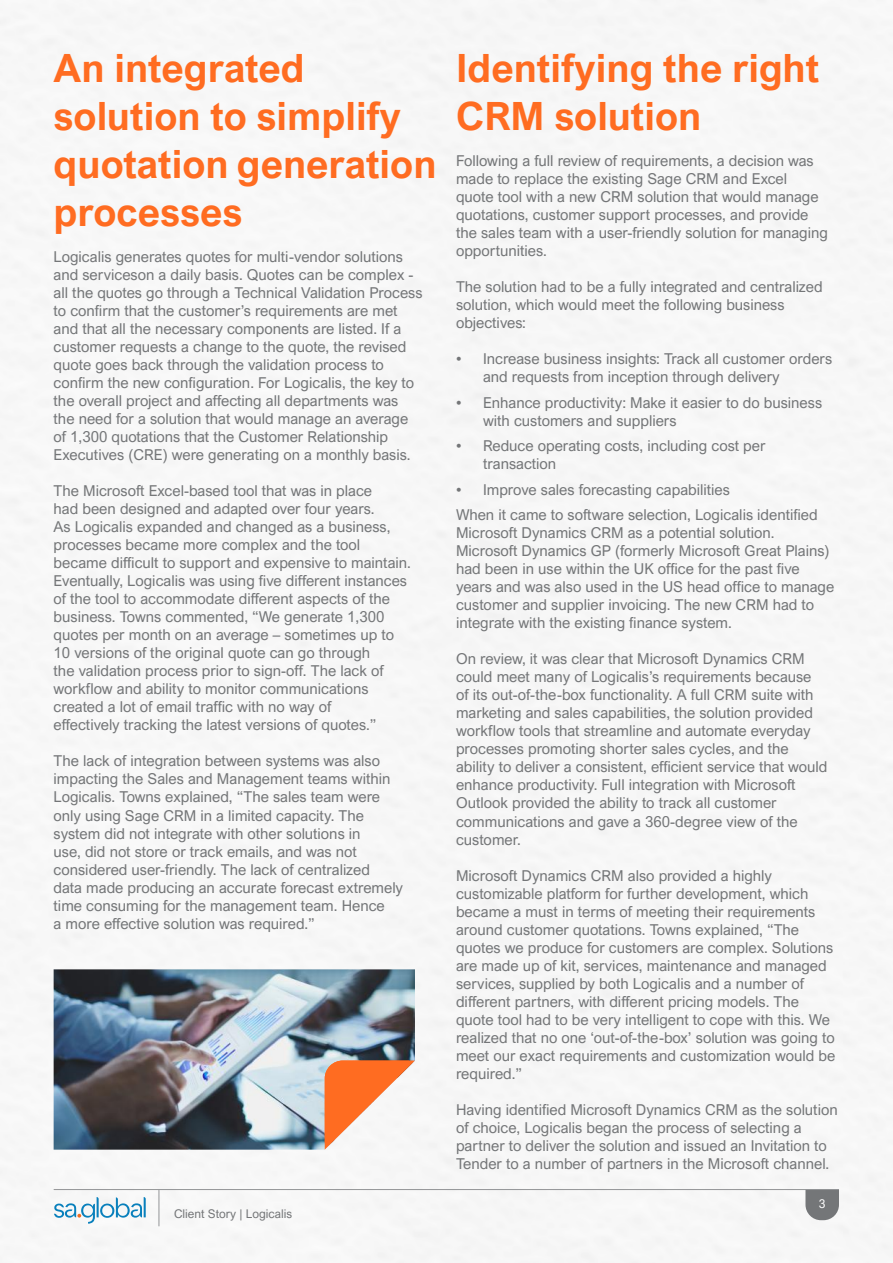
<style>
.page{position:relative;width:893px;height:1263px;background:#fff}
.page>*{position:absolute;margin:0;border:0;box-sizing:border-box;transform-origin:0 0}
.t1{font:700 39px/48px "Arial Nova";color:#ff6c21}
.t2{font:15px/18px "Arial Nova";color:#747678}
.t3{font:12px "Arial Nova";color:#747678}
.t4{font:12px "Arial Nova";color:#fff}
</style>
<div class="page">
<svg style="left:54px;top:1197px;width:92px;height:27px"></svg>
<hr style="left:159px;top:1190px;width:1px;height:36px;background:#939597">
<svg style="left:805px;top:1190px;width:34px;height:30px"></svg>
<hr style="left:54px;top:1189px;width:785px;height:1px;background:#939597">
<img style="left:54px;top:969px;width:361px;height:181px">
<svg style="left:325px;top:1060px;width:90px;height:90px"></svg>
<h1 class="t1" style="left:54px;top:44px;width:384px">An integrated solution to simplify quotation generation processes</h1>
<p class="t2" style="left:54px;top:248px;width:370px">Logicalis generates quotes for multi-vendor solutions and serviceson a daily basis. Quotes can be complex - all the quotes go through a Technical Validation Process to confirm that the customer’s requirements are met and that all the necessary components are listed. If a customer requests a change to the quote, the revised quote goes back through the validation process to confirm the new configuration. For Logicalis, the key to the overall project and affecting all departments was the need for a solution that would manage an average of 1,300 quotations that the Customer Relationship Executives (CRE) were generating on a monthly basis.</p>
<p class="t2" style="left:54px;top:482px;width:359px">The Microsoft Excel-based tool that was in place<br>had been designed and adapted over four years.<br>As Logicalis expanded and changed as a business, processes became more complex and the tool became difficult to support and expensive to maintain.<br>Eventually, Logicalis was using five different instances of the tool to accommodate different aspects of the business. Towns commented, “We generate 1,300 quotes per month on an average – sometimes up to 10 versions of the original quote can go through<br>the validation process prior to sign-off. The lack of workflow and ability to monitor communications created a lot of email traffic with no way of<br>effectively tracking the latest versions of quotes.”</p>
<p class="t2" style="left:54px;top:752px;width:351px">The lack of integration between systems was also impacting the Sales and Management teams within Logicalis. Towns explained, “The sales team were only using Sage CRM in a limited capacity. The system did not integrate with other solutions in<br>use, did not store or track emails, and was not considered user-friendly. The lack of centralized<br>data made producing an accurate forecast extremely time consuming for the management team. Hence<br>a more effective solution was required.”</p>
<p class="t3" style="left:174px;top:1207px;width:120px">Client Story | Logicalis</p>
<h1 class="t1" style="left:456px;top:44px;width:365px">Identifying the right<br>CRM solution</h1>
<p class="t2" style="left:456px;top:152px;width:373px">Following a full review of requirements, a decision was made to replace the existing Sage CRM and Excel quote tool with a new CRM solution that would manage quotations, customer support processes, and provide the sales team with a user-friendly solution for managing opportunities.</p>
<p class="t2" style="left:456px;top:278px;width:368px">The solution had to be a fully integrated and centralized solution, which would meet the following business objectives:</p>
<p class="t2" style="left:483px;top:350px;width:351px;text-indent:-27px">• Increase business insights: Track all customer orders and requests from inception through delivery</p>
<p class="t2" style="left:483px;top:394px;width:341px;text-indent:-27px">• Enhance productivity: Make it easier to do business with customers and suppliers</p>
<p class="t2" style="left:483px;top:437px;width:284px;text-indent:-27px">• Reduce operating costs, including cost per transaction</p>
<p class="t2" style="left:456px;top:477px;width:363px;line-height:25.5px">• Improve sales forecasting capabilities<br>When it came to software selection, Logicalis identified</p>
<p class="t2" style="left:456px;top:524px;width:380px">Microsoft Dynamics CRM as a potential solution.<br>Microsoft Dynamics GP (formerly Microsoft Great Plains) had been in use within the UK office for the past five years and was also used in the US head office to manage customer and supplier invoicing. The new CRM had to integrate with the existing finance system.</p>
<p class="t2" style="left:456px;top:650px;width:373px">On review, it was clear that Microsoft Dynamics CRM could meet many of Logicalis’s requirements because of its out-of-the-box functionality. A full CRM suite with marketing and sales capabilities, the solution provided workflow tools that streamline and automate everyday processes promoting shorter sales cycles, and the ability to deliver a consistent, efficient service that would enhance productivity. Full integration with Microsoft Outlook provided the ability to track all customer communications and gave a 360-degree view of the customer.</p>
<p class="t2" style="left:456px;top:866px;width:381px">Microsoft Dynamics CRM also provided a highly customizable platform for further development, which became a must in terms of meeting their requirements around customer quotations. Towns explained, “The quotes we produce for customers are complex. Solutions are made up of kit, services, maintenance and managed services, supplied by both Logicalis and a number of different partners, with different pricing models. The quote tool had to be very intelligent to cope with this. We realized that no one ‘out-of-the-box’ solution was going to meet our exact requirements and customization would be required.”</p>
<p class="t2" style="left:456px;top:1100px;width:383px">Having identified Microsoft Dynamics CRM as the solution of choice, Logicalis began the process of selecting a partner to deliver the solution and issued an Invitation to Tender to a number of partners in the Microsoft channel.</p>
<p class="t4" style="left:819px;top:1196px;width:8px">3</p>
</div>
